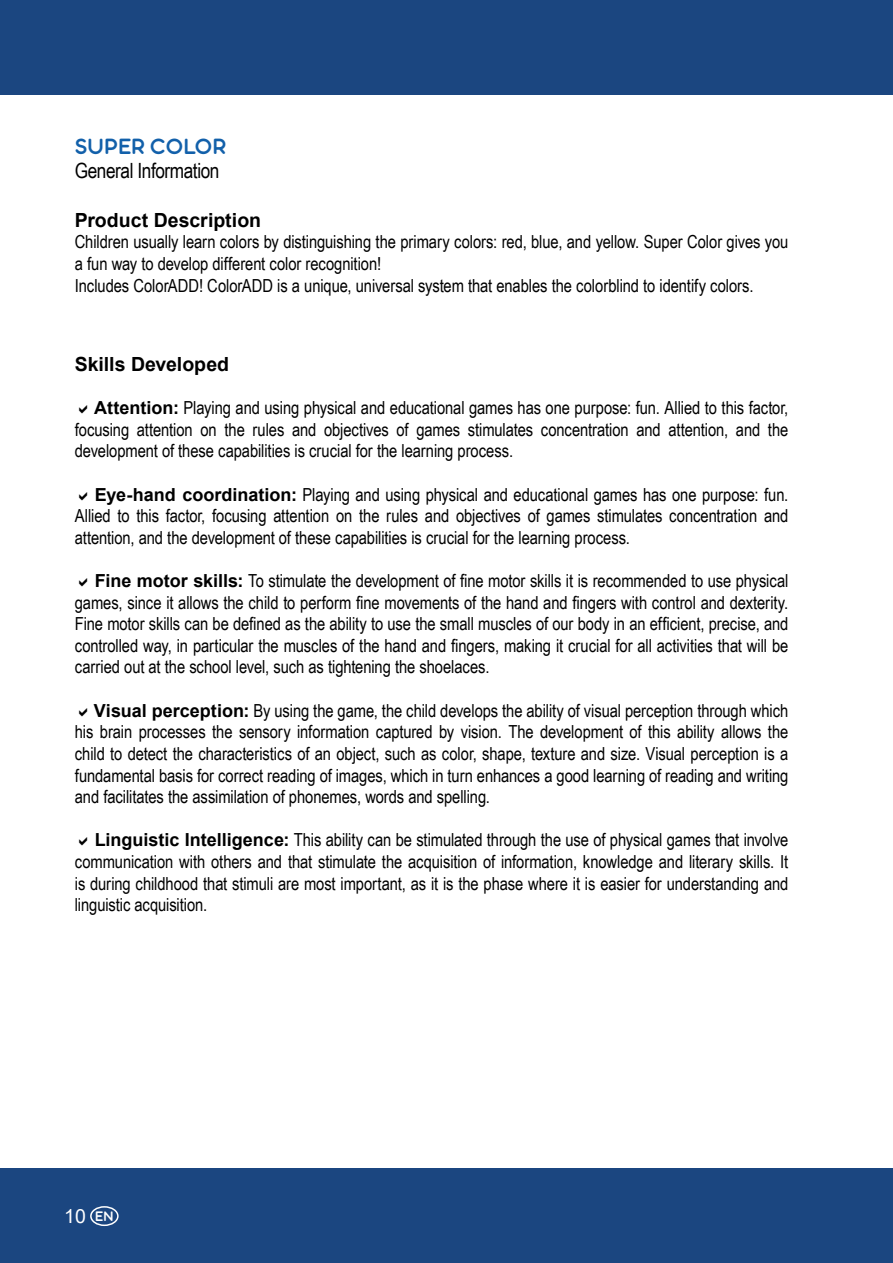
<style>
.page{position:relative;width:893px;height:1263px;background:#fff}
.page>*{position:absolute;margin:0;border:0;box-sizing:border-box;transform-origin:0 0}
.t1{font:600 24px "Aristotelica Text";letter-spacing:-.02em;color:#1260aa}
.t2{font:21px "Arial Narrow";letter-spacing:-.02em;color:#000}
.t3{font:700 19.5px "Arial";color:#000}
.t4{font:19.5px "Arial";color:#fff}
.t5{font:18px/21.6px "Arial Narrow";letter-spacing:-.005em;color:#000;text-align:justify}
.t6{font:600 15px "Aristotelica Text";color:#fff}
.s1{font-family:"Arial";font-weight:700}
</style>
<div class="page">
<div style="left:0;top:0;width:893px;height:94px;background:#1b4680"></div>
<div style="left:0;top:1169px;width:893px;height:94px;background:#1b4680"></div>
<div style="left:90px;top:1206px;width:29px;height:20px;border:2px solid #fff;border-radius:50%"></div>
<h1 class="t1" style="left:75px;top:132px;width:153px">SUPER COLOR</h1>
<p class="t2" style="left:75px;top:155px;width:146px">General Information</p>
<p class="t3" style="left:75px;top:206px;width:188px">Product Description</p>
<p class="t5" style="left:75px;top:231px;width:715px;text-align:left">Children usually learn colors by distinguishing the primary colors: red, blue, and yellow. Super Color gives you a fun way to develop different color recognition!<br>Includes ColorADD! ColorADD is a unique, universal system that enables the colorblind to identify colors.</p>
<p class="t3" style="left:75px;top:350px;width:156px">Skills Developed</p>
<p class="t5" style="left:75px;top:396px;width:715px;text-indent:19px"><span class="s1">Attention:</span> Playing and using physical and educational games has one purpose: fun. Allied to this factor, focusing attention on the rules and objectives of games stimulates concentration and attention, and the development of these capabilities is crucial for the learning process.</p>
<p class="t5" style="left:75px;top:483px;width:715px;text-indent:20px"><span class="s1">Eye-hand coordination:</span> Playing and using physical and educational games has one purpose: fun.<br>Allied to this factor, focusing attention on the rules and objectives of games stimulates concentration and attention, and the development of these capabilities is crucial for the learning process.</p>
<p class="t5" style="left:75px;top:569px;width:715px;text-indent:20px"><span class="s1">Fine motor skills:</span> To stimulate the development of fine motor skills it is recommended to use physical games, since it allows the child to perform fine movements of the hand and fingers with control and dexterity.<br>Fine motor skills can be defined as the ability to use the small muscles of our body in an efficient, precise, and controlled way, in particular the muscles of the hand and fingers, making it crucial for all activities that will be carried out at the school level, such as tightening the shoelaces.</p>
<p class="t5" style="left:75px;top:699px;width:715px;text-indent:19px"><span class="s1">Visual perception:</span> By using the game, the child develops the ability of visual perception through which his brain processes the sensory information captured by vision. The development of this ability allows the child to detect the characteristics of an object, such as color, shape, texture and size. Visual perception is a fundamental basis for correct reading of images, which in turn enhances a good learning of reading and writing and facilitates the assimilation of phonemes, words and spelling.</p>
<p class="t5" style="left:75px;top:828px;width:715px;text-indent:20px"><span class="s1">Linguistic Intelligence:</span> This ability can be stimulated through the use of physical games that involve communication with others and that stimulate the acquisition of information, knowledge and literary skills. It is during childhood that stimuli are most important, as it is the phase where it is easier for understanding and linguistic acquisition.</p>
<p class="t4" style="left:64px;top:1203px;width:23px">10</p>
<p class="t6" style="left:95px;top:1208px;width:21px">EN</p>
</div>
